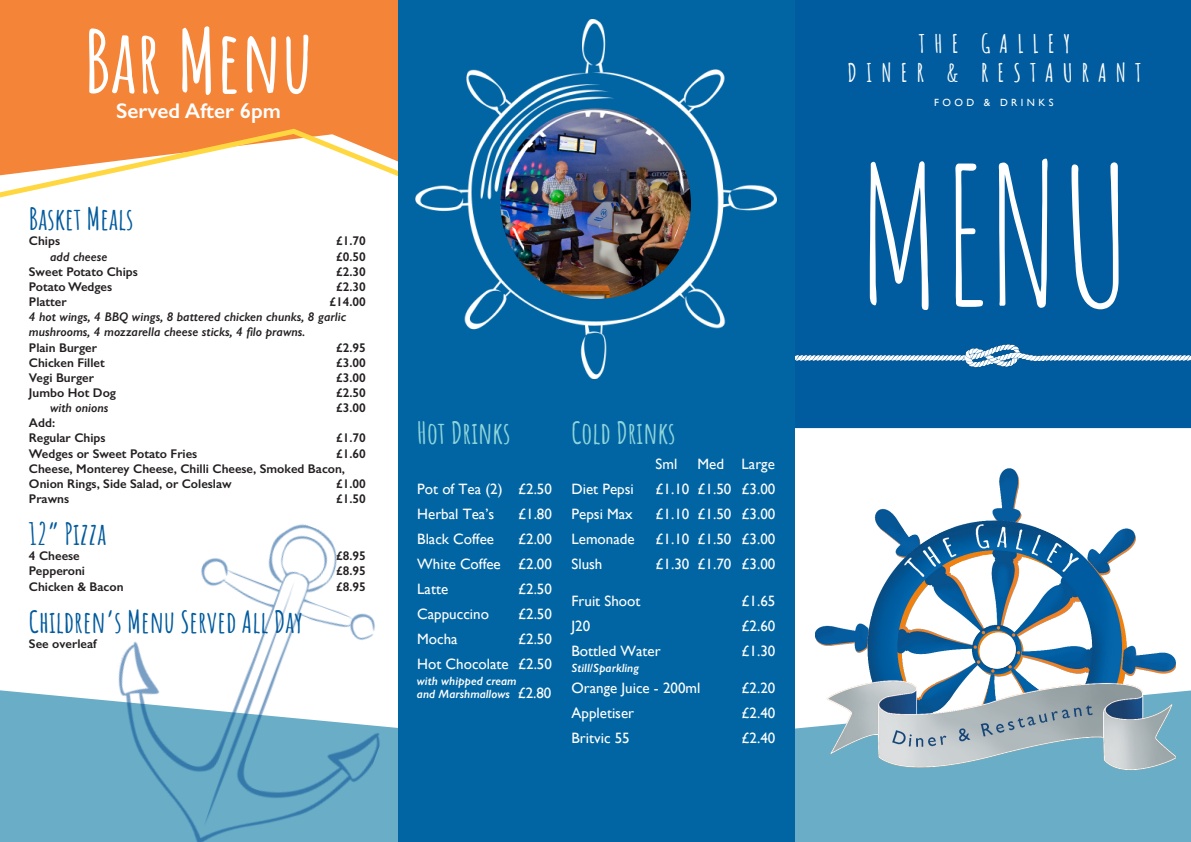
<style>
.page{position:relative;width:1191px;height:842px;background:#fff}
.page>*{position:absolute;margin:0;border:0;box-sizing:border-box;transform-origin:0 0}
.t1{font:188.8px "Amatic SC";color:#fff}
.t2{font:700 85.8px "Amatic SC";color:#fff}
.t3{font:700 30px "Amatic SC";color:#015a9d}
.t4{font:700 30px "Amatic SC";color:#8fd5db}
.Master_Page_Header{font:700 25px "Amatic SC";letter-spacing:.36em;color:#fff}
.t5{font:600 21.3px "Gill Sans";color:#fff}
.t6{font:15px "Gill Sans";color:#fff}
.t7{font:600 12.6px/15.2px "Gill Sans";color:#231f20}
.t8{font:italic 600 12.6px/15.2px "Gill Sans";color:#231f20}
.t9{font:italic 600 12px "Gill Sans";color:#fff}
.Master_Page_Subhead{font:10.4px "Gill Sans";letter-spacing:.325em;color:#fff}
.s1{font-weight:400;font-style:normal;font-size:15px}
</style>
<div class="page">
<div style="left:794px;top:0;width:397px;height:428px;background:#005c9e"></div>
<img style="left:794px;top:337px;width:397px;height:36px">
<div style="left:794px;top:690px;width:397px;height:152px;background:#6aadc7"></div>
<div style="left:0;top:0;width:397px;height:126px;background:#f48437"></div>
<svg style="left:0;top:126px;width:397px;height:72px"></svg>
<div style="left:0;top:690px;width:70px;height:152px;background:#6aadc7"></div>
<div style="left:397px;top:0;width:397px;height:842px;background:#0165a3"></div>
<img style="left:815px;top:468px;width:360px;height:303px">
<img style="left:415px;top:19px;width:363px;height:361px">
<img style="left:70px;top:481px;width:328px;height:361px">
<p class="t2" style="left:84px;top:-5px;width:230px">Bar Menu</p>
<p class="t5" style="left:116px;top:98px;width:166px">Served After 6pm</p>
<p class="t3" style="left:29px;top:196px;width:106px">Basket Meals</p>
<p class="t7" style="left:29px;top:233px;width:33px">Chips</p>
<p class="t7" style="left:336px;top:233px;width:31px">£1.70</p>
<p class="t8" style="left:50px;top:249px;width:59px">add cheese</p>
<p class="t7" style="left:336px;top:249px;width:31px">£0.50</p>
<p class="t7" style="left:29px;top:264px;width:110px">Sweet Potato Chips</p>
<p class="t7" style="left:336px;top:264px;width:31px">£2.30</p>
<p class="t7" style="left:29px;top:279px;width:85px">Potato Wedges</p>
<p class="t7" style="left:336px;top:279px;width:31px">£2.30</p>
<p class="t7" style="left:29px;top:294px;width:39px">Platter</p>
<p class="t7" style="left:329px;top:294px;width:38px">£14.00</p>
<p class="t8" style="left:29px;top:309px;width:319px">4 hot wings, 4 BBQ wings, 8 battered chicken chunks, 8 garlic mushrooms, 4 mozzarella cheese sticks, 4 filo prawns.</p>
<p class="t7" style="left:29px;top:340px;width:70px">Plain Burger</p>
<p class="t7" style="left:336px;top:340px;width:31px">£2.95</p>
<p class="t7" style="left:29px;top:355px;width:77px">Chicken Fillet</p>
<p class="t7" style="left:336px;top:355px;width:31px">£3.00</p>
<p class="t7" style="left:29px;top:370px;width:67px">Vegi Burger</p>
<p class="t7" style="left:336px;top:370px;width:31px">£3.00</p>
<p class="t7" style="left:29px;top:385px;width:89px">Jumbo Hot Dog</p>
<p class="t7" style="left:336px;top:385px;width:31px">£2.50</p>
<p class="t8" style="left:50px;top:400px;width:60px">with onions</p>
<p class="t7" style="left:336px;top:400px;width:31px">£3.00</p>
<p class="t7" style="left:29px;top:415px;width:28px">Add:</p>
<p class="t7" style="left:29px;top:430px;width:78px">Regular Chips</p>
<p class="t7" style="left:336px;top:430px;width:31px">£1.70</p>
<p class="t7" style="left:29px;top:446px;width:170px">Wedges or Sweet Potato Fries</p>
<p class="t7" style="left:336px;top:446px;width:31px">£1.60</p>
<p class="t7" style="left:29px;top:461px;width:317px">Cheese, Monterey Cheese, Chilli Cheese, Smoked Bacon,<br>Onion Rings, Side Salad, or Coleslaw</p>
<p class="t7" style="left:336px;top:476px;width:31px">£1.00</p>
<p class="t7" style="left:29px;top:491px;width:42px">Prawns</p>
<p class="t7" style="left:336px;top:491px;width:31px">£1.50</p>
<p class="t3" style="left:29px;top:511px;width:79px">12” Pizza</p>
<p class="t7" style="left:29px;top:548px;width:52px">4 Cheese</p>
<p class="t7" style="left:336px;top:548px;width:31px">£8.95</p>
<p class="t7" style="left:29px;top:563px;width:58px">Pepperoni</p>
<p class="t7" style="left:336px;top:563px;width:31px">£8.95</p>
<p class="t7" style="left:29px;top:579px;width:96px">Chicken &amp; Bacon</p>
<p class="t7" style="left:336px;top:579px;width:31px">£8.95</p>
<p class="t3" style="left:29px;top:598px;width:275px">Children’s Menu Served All Day</p>
<p class="t7" style="left:29px;top:636px;width:69px">See overleaf</p>
<p class="t4" style="left:417px;top:410px;width:95px">Hot Drinks</p>
<p class="t6" style="left:417px;top:480px;width:136px">Pot of Tea (2) £2.50</p>
<p class="t6" style="left:417px;top:505px;width:79px">Herbal Tea’s</p>
<p class="t6" style="left:518px;top:505px;width:35px">£1.80</p>
<p class="t6" style="left:417px;top:530px;width:78px">Black Coffee</p>
<p class="t6" style="left:518px;top:530px;width:35px">£2.00</p>
<p class="t6" style="left:417px;top:555px;width:136px">White Coffee £2.00</p>
<p class="t6" style="left:417px;top:580px;width:32px">Latte</p>
<p class="t6" style="left:518px;top:580px;width:35px">£2.50</p>
<p class="t6" style="left:417px;top:605px;width:73px">Cappuccino</p>
<p class="t6" style="left:518px;top:605px;width:35px">£2.50</p>
<p class="t6" style="left:417px;top:630px;width:42px">Mocha</p>
<p class="t6" style="left:518px;top:630px;width:35px">£2.50</p>
<p class="t6" style="left:417px;top:655px;width:136px">Hot Chocolate £2.50</p>
<p class="t9" style="left:417px;top:674px;width:101px">with whipped cream</p>
<p class="t9" style="left:417px;top:687px;width:136px">and Marshmallows <span class="s1">£2.80</span></p>
<p class="t4" style="left:571px;top:410px;width:106px">Cold Drinks</p>
<p class="t6" style="left:655px;top:455px;width:23px">Sml</p>
<p class="t6" style="left:697px;top:455px;width:79px">Med Large</p>
<p class="t6" style="left:571px;top:480px;width:64px">Diet Pepsi</p>
<p class="t6" style="left:655px;top:480px;width:121px">£1.10 £1.50 £3.00</p>
<p class="t6" style="left:571px;top:505px;width:63px">Pepsi Max</p>
<p class="t6" style="left:655px;top:505px;width:121px">£1.10 £1.50 £3.00</p>
<p class="t6" style="left:571px;top:530px;width:65px">Lemonade</p>
<p class="t6" style="left:655px;top:530px;width:121px">£1.10 £1.50 £3.00</p>
<p class="t6" style="left:571px;top:555px;width:32px">Slush</p>
<p class="t6" style="left:655px;top:555px;width:121px">£1.30 £1.70 £3.00</p>
<p class="t6" style="left:571px;top:592px;width:70px">Fruit Shoot</p>
<p class="t6" style="left:741px;top:592px;width:35px">£1.65</p>
<p class="t6" style="left:571px;top:617px;width:20px">J20</p>
<p class="t6" style="left:741px;top:617px;width:35px">£2.60</p>
<p class="t6" style="left:571px;top:642px;width:91px">Bottled Water</p>
<p class="t6" style="left:741px;top:642px;width:35px">£1.30</p>
<p class="t6" style="left:571px;top:679px;width:130px">Orange Juice - 200ml</p>
<p class="t6" style="left:741px;top:679px;width:35px">£2.20</p>
<p class="t6" style="left:571px;top:704px;width:64px">Appletiser</p>
<p class="t6" style="left:741px;top:704px;width:35px">£2.40</p>
<p class="t6" style="left:571px;top:729px;width:60px">Britvic 55</p>
<p class="t6" style="left:741px;top:729px;width:35px">£2.40</p>
<p class="t9" style="left:571px;top:661px;width:69px">Still/Sparkling</p>
<p class="Master_Page_Header" style="left:919px;top:25px;width:153px">THE GALLEY</p>
<p class="Master_Page_Header" style="left:847px;top:54px;width:296px">DINER &amp; RESTAURANT</p>
<p class="Master_Page_Subhead" style="left:934px;top:96px;width:121px">FOOD &amp; DRINKS</p>
<p class="t1" style="left:856px;top:99px;width:277px">MENU</p>
</div>
